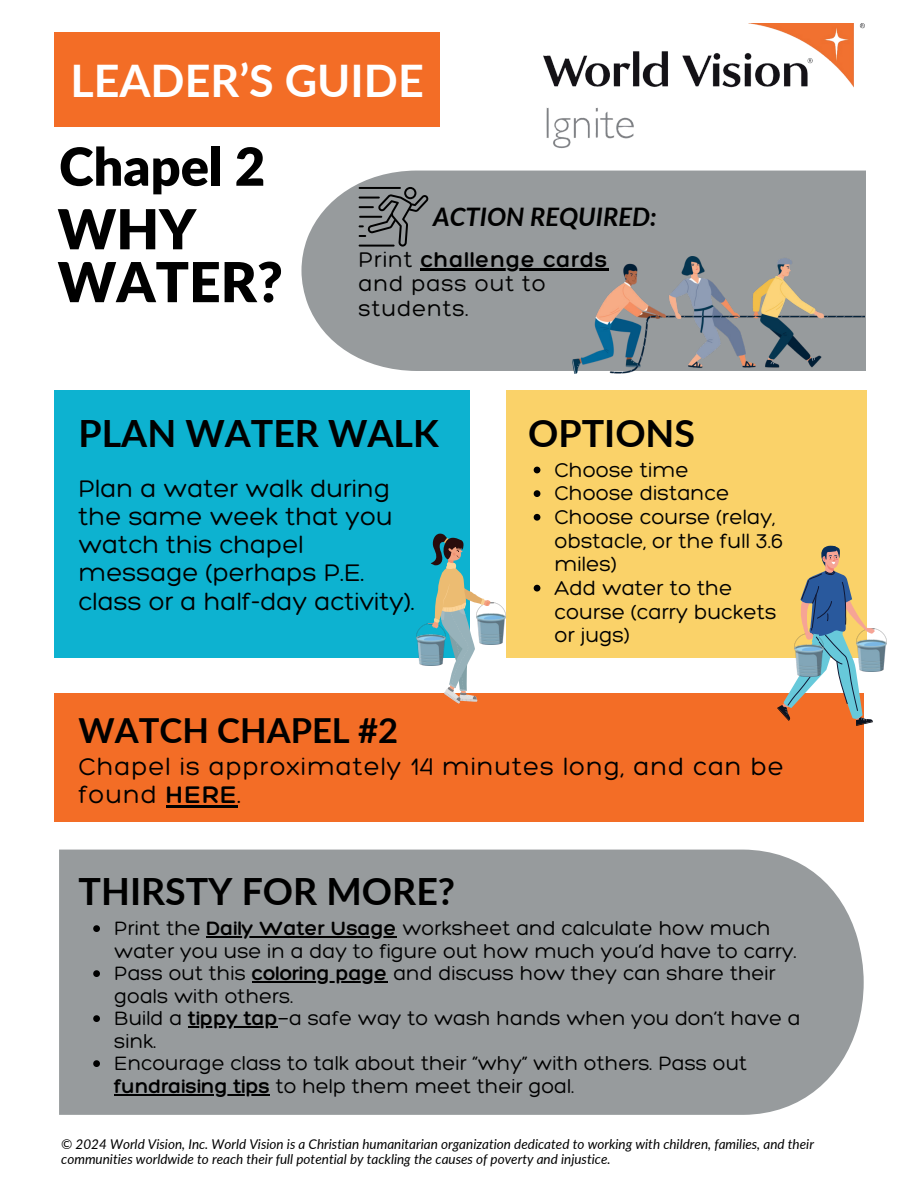
<style>
.page{position:relative;width:918px;height:1188px;background:#fff}
.page>*{position:absolute;margin:0;border:0;box-sizing:border-box;transform-origin:0 0}
.t1{font:900 55.2px/52.8px "Lato";color:#000}
.t2{font:900 52.5px "Lato";color:#000}
.t3{font:700 44.85px "Lato";color:#fff}
.t4{font:700 37.5px "Lato";color:#000}
.t5{font:700 34.5px "Lato";color:#000}
.t6{font:300 26.1px/28.2px "Hero";color:#000}
.t7{font:300 26.1px/28.2px "Hero";letter-spacing:.035em;color:#000}
.t8{font:italic 700 25.5px "Lato";color:#000}
.t9{font:300 23.1px/24.8px "Hero";letter-spacing:.035em;color:#000}
.t10{font:300 21.6px/23.7px "Hero";color:#000}
.t11{font:300 21px/22.5px "Hero";color:#000}
.t12{font:italic 13.5px/14.7px "Lato";color:#000}
.s1{font-style:inherit}
</style>
<div class="page">
<div style="left:54px;top:693px;width:810px;height:128px;background:#f36d26"></div>
<div style="left:301px;top:171px;width:565px;height:200px;background:#979b9d"></div>
<div style="left:54px;top:390px;width:416px;height:268px;background:#0db2d0"></div>
<div style="left:507px;top:390px;width:360px;height:268px;background:#fad269"></div>
<img style="left:543px;top:24px;width:321px;height:125px">
<div style="left:54px;top:33px;width:386px;height:94px;background:#f36d26"></div>
<div style="left:60px;top:850px;width:804px;height:265px;background:#979b9d"></div>
<svg style="left:534px;top:467px;width:6px;height:6px"></svg>
<svg style="left:534px;top:490px;width:6px;height:7px"></svg>
<svg style="left:534px;top:514px;width:6px;height:7px"></svg>
<svg style="left:534px;top:585px;width:6px;height:7px"></svg>
<img style="left:416px;top:623px;width:15px;height:43px">
<img style="left:490px;top:602px;width:15px;height:43px">
<svg style="left:431px;top:533px;width:59px;height:171px"></svg>
<img style="left:875px;top:629px;width:11px;height:43px">
<svg style="left:777px;top:545px;width:98px;height:181px"></svg>
<img style="left:573px;top:256px;width:291px;height:117px">
<svg style="left:93px;top:925px;width:7px;height:7px"></svg>
<hr style="left:207px;top:937px;width:190px;height:1px;background:#000">
<svg style="left:93px;top:970px;width:7px;height:7px"></svg>
<hr style="left:252px;top:982px;width:136px;height:1px;background:#000">
<svg style="left:93px;top:1015px;width:7px;height:7px"></svg>
<hr style="left:188px;top:1027px;width:90px;height:1px;background:#000">
<svg style="left:93px;top:1060px;width:7px;height:7px"></svg>
<hr style="left:114px;top:1094px;width:156px;height:1px;background:#000">
<hr style="left:166px;top:805px;width:72px;height:2px;background:#000">
<hr style="left:421px;top:269px;width:174px;height:2px;background:#000">
<svg style="left:595px;top:269px;width:13px;height:2px"></svg>
<svg style="left:359px;top:187px;width:69px;height:60px;background:#777a7b"></svg>
<h3 class="t3" style="left:70px;top:47px;width:355px">LEADER’S GUIDE</h3>
<h2 class="t2" style="left:59px;top:127px;width:208px">Chapel 2</h2>
<h1 class="t1" style="left:58px;top:200px;width:227px">WHY<br>WATER?</h1>
<p class="t8" style="left:433px;top:198px;width:225px">ACTION REQUIRED:</p>
<p class="t9" style="left:359px;top:247px;width:250px">Print <span class="s1">challenge cards </span>and pass out to students.</p>
<h3 class="t4" style="left:79px;top:406px;width:362px">PLAN WATER WALK</h3>
<p class="t6" style="left:79px;top:475px;width:338px">Plan a water walk during the same week that you watch this chapel message (perhaps P.E. class or a half-day activity).</p>
<h3 class="t4" style="left:528px;top:406px;width:168px">OPTIONS</h3>
<p class="t10" style="left:555px;top:458px;width:230px">Choose time<br>Choose distance<br>Choose course (relay, obstacle, or the full 3.6 miles)<br>Add water to the course (carry buckets or jugs)</p>
<h3 class="t5" style="left:79px;top:705px;width:321px">WATCH CHAPEL #2</h3>
<p class="t7" style="left:79px;top:752px;width:707px">Chapel is approximately 14 minutes long, and can be found <span class="s1">HERE</span>.</p>
<h3 class="t4" style="left:79px;top:864px;width:378px">THIRSTY FOR MORE?</h3>
<p class="t11" style="left:114px;top:918px;width:688px">Print the <span class="s1">Daily Water Usage</span> worksheet and calculate how much water you use in a day to figure out how much you’d have to carry.<br>Pass out this <span class="s1">coloring page</span> and discuss how they can share their goals with others.<br>Build a <span class="s1">tippy tap</span>—a safe way to wash hands when you don’t have a sink.<br>Encourage class to talk about their “why” with others. Pass out <span class="s1">fundraising tips</span> to help them meet their goal.</p>
<p class="t12" style="left:61px;top:1137px;width:754px">© 2024 World Vision, Inc. World Vision is a Christian humanitarian organization dedicated to working with children, families, and their communities worldwide to reach their full potential by tackling the causes of poverty and injustice.</p>
</div>
